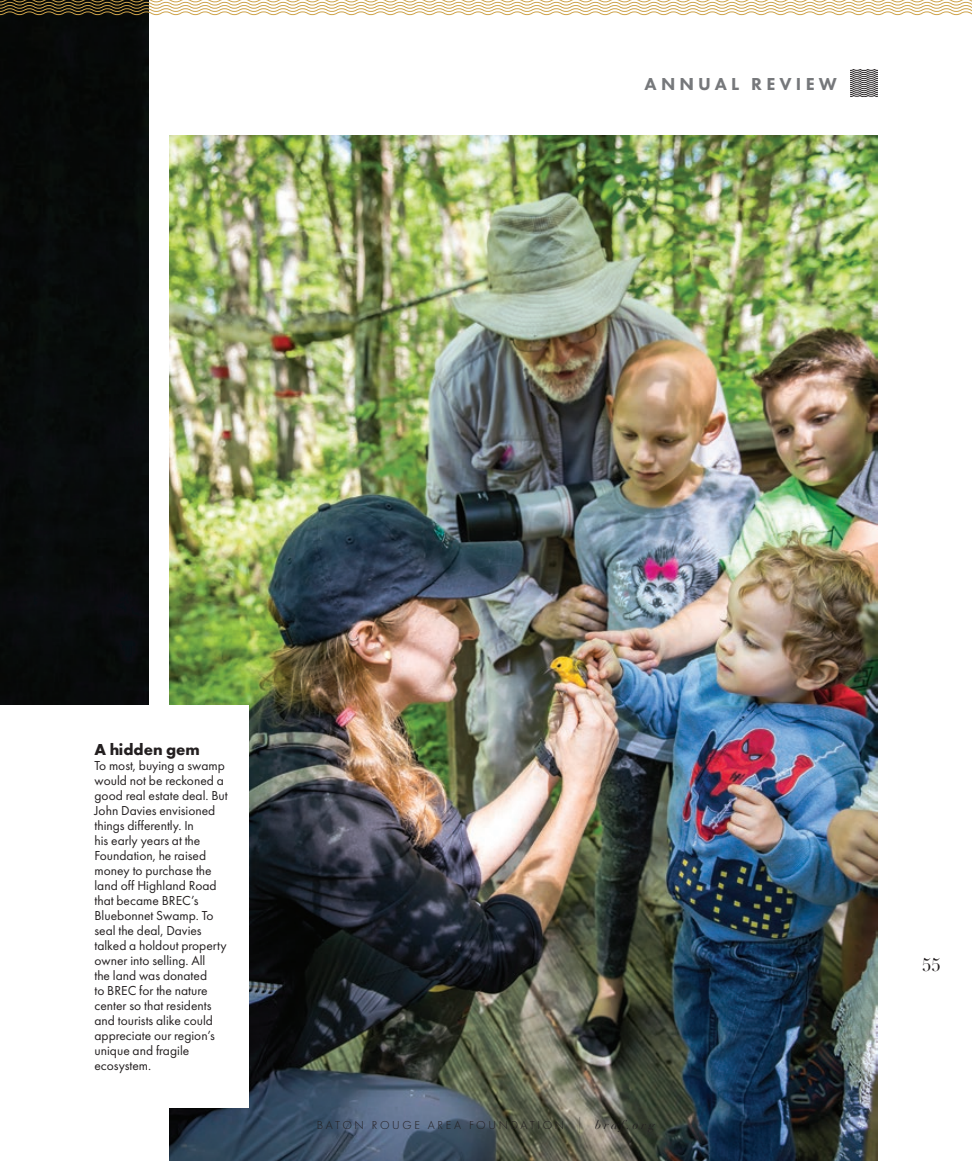
<style>
.page{position:relative;width:972px;height:1161px;background:#fff}
.page>*{position:absolute;margin:0;border:0;box-sizing:border-box;transform-origin:0 0}
.t1{font:800 18px "Futura PT";letter-spacing:.23em;color:#76787b}
.t2{font:18px "Didot LT Pro";color:#231f20}
.C2020_Cutline{font:700 16.5px "Futura PT";color:#231f20}
.C2020_Cutline-2{font:13.5px/15px "Futura PT";color:#231f20}
.t3{font:300 12px "Futura PT";letter-spacing:.22em;color:#231f20}
.s1{font-family:"Didot LT Pro";font-weight:400;font-size:16.2px}
.s2{font-family:"Didot LT Pro";font-weight:400;font-style:italic}
</style>
<div class="page">
<div style="left:0;top:15px;width:148px;height:690px;background:#080b0a"></div>
<img style="left:170px;top:135px;width:707px;height:1026px">
<div style="left:0;top:705px;width:248px;height:403px;background:#fff"></div>
<svg style="left:850px;top:70px;width:28px;height:27px"></svg>
<svg style="left:0;top:0;width:972px;height:15px"></svg>
<p class="t1" style="left:645px;top:72px;width:194px">ANNUAL REVIEW</p>
<p class="C2020_Cutline" style="left:94px;top:739px;width:107px">A hidden gem</p>
<p class="C2020_Cutline-2" style="left:94px;top:758px;width:135px">To most, buying a swamp would not be reckoned a good real estate deal. But<br>John Davies envisioned things differently. In<br>his early years at the<br>Foundation, he raised money to purchase the land off Highland Road that became BREC’s<br>Bluebonnet Swamp. To seal the deal, Davies talked a holdout property owner into selling. All<br>the land was donated<br>to BREC for the nature center so that residents and tourists alike could appreciate our region’s unique and fragile ecosystem.</p>
<p class="t3" style="left:317px;top:1118px;width:340px">BATON ROUGE AREA FOUNDATION <span class="s1">|</span> <span class="s2">braf.org</span></p>
<h1 class="t2" style="left:922px;top:954px;width:20px">55</h1>
</div>
